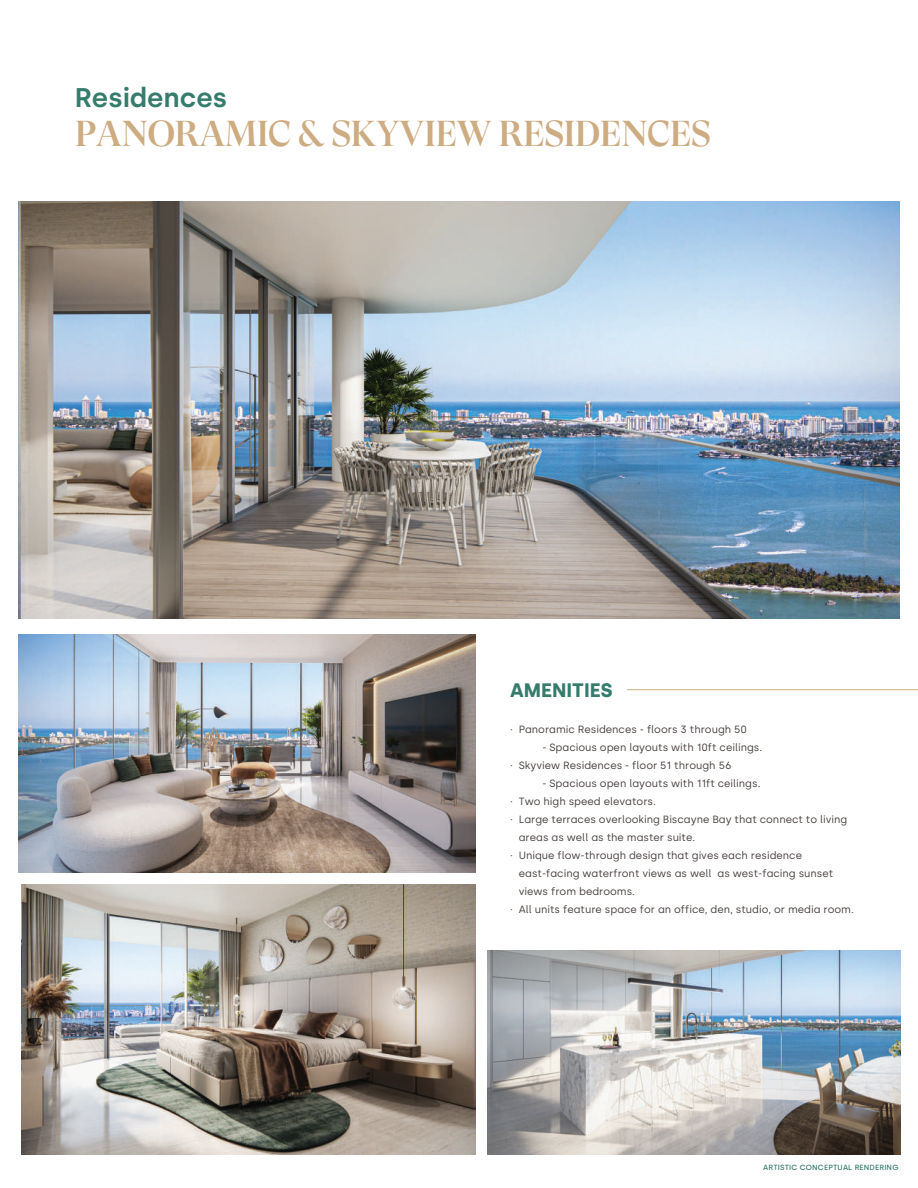
<style>
.page{position:relative;width:918px;height:1188px;background:#fff}
.page>*{position:absolute;margin:0;border:0;box-sizing:border-box;transform-origin:0 0}
.t1{font:500 36px "GT Super Display";letter-spacing:-.02em;color:#cdac81}
.t2{font:600 27px "Silka";color:#357c6d}
.t3{font:700 19.5px "Silka";color:#357c6d}
.t4{font:10.5px/18px "Silka";color:#49413f}
.t5{font:500 7.5px "Silka";letter-spacing:.02em;color:#377c6e}
</style>
<div class="page">
<img style="left:488px;top:950px;width:412px;height:205px">
<img style="left:21px;top:884px;width:454px;height:271px">
<img style="left:19px;top:635px;width:457px;height:238px">
<img style="left:18px;top:201px;width:882px;height:418px">
<hr style="left:627px;top:689px;width:291px;height:1px;background:#cdac81">
<h2 class="t2" style="left:75px;top:81px;width:154px">Residences</h2>
<h1 class="t1" style="left:75px;top:114px;width:637px">PANORAMIC &amp; SKYVIEW RESIDENCES</h1>
<h3 class="t3" style="left:510px;top:678px;width:104px">AMENITIES</h3>
<p class="t4" style="left:510px;top:720px;width:239px">· Panoramic Residences - floors 3 through 50</p>
<p class="t4" style="left:510px;top:738px;width:254px;text-indent:32px">- Spacious open layouts with 10ft ceilings. · Skyview Residences - floor 51 through 56</p>
<p class="t4" style="left:542px;top:774px;width:220px">- Spacious open layouts with 11ft ceilings.</p>
<p class="t4" style="left:510px;top:792px;width:148px">· Two high speed elevators.</p>
<p class="t4" style="left:510px;top:810px;width:339px">· Large terraces overlooking Biscayne Bay that connect to living</p>
<p class="t4" style="left:519px;top:828px;width:178px">areas as well as the master suite.</p>
<p class="t4" style="left:510px;top:846px;width:294px">· Unique flow-through design that gives each residence</p>
<p class="t4" style="left:519px;top:864px;width:316px">east-facing waterfront views as well as west-facing sunset</p>
<p class="t4" style="left:519px;top:882px;width:118px">views from bedrooms.</p>
<p class="t4" style="left:510px;top:900px;width:345px">· All units feature space for an office, den, studio, or media room.</p>
<p class="t5" style="left:763px;top:1163px;width:137px">ARTISTIC CONCEPTUAL RENDERING</p>
</div>
